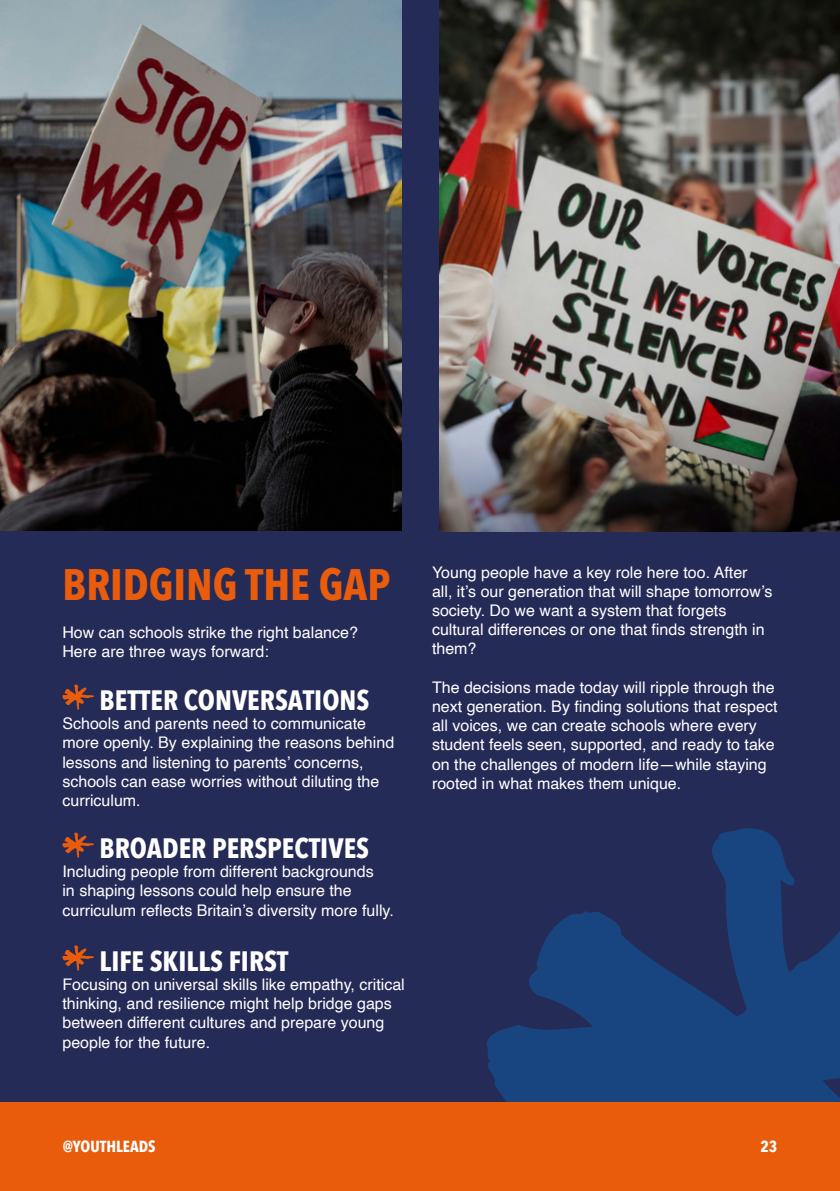
<style>
.page{position:relative;width:840px;height:1191px;background:#fff}
.page>*{position:absolute;margin:0;border:0;box-sizing:border-box;transform-origin:0 0}
.Pt_-_White{font:700 44px "Avenir Next Condensed";color:#e85c0c}
.Pt_-_White-2{font:700 28px "Avenir Next Condensed";color:#fff}
.Body_Copy_Black{font:700 28px "Avenir Next Condensed";color:#fff}
.Body_Copy_Black-2{font:16px/19.2px "Helvetica";color:#fff}
.t1{font:700 16px "Avenir Next Condensed";color:#fff}
</style>
<div class="page">
<div style="left:0;top:0;width:839px;height:1191px;background:#252b57"></div>
<svg style="left:486px;top:828px;width:353px;height:274px;fill:#184580"></svg>
<img style="left:0;top:0;width:402px;height:531px">
<img style="left:439px;top:0;width:400px;height:531px">
<svg style="left:62px;top:684px;width:32px;height:26px"></svg>
<svg style="left:62px;top:832px;width:32px;height:26px"></svg>
<svg style="left:62px;top:945px;width:32px;height:26px"></svg>
<div style="left:0;top:1102px;width:839px;height:89px;background:#e85c0c"></div>
<p class="Pt_-_White" style="left:62px;top:557px;width:329px">BRIDGING THE GAP</p>
<p class="Body_Copy_Black-2" style="left:62px;top:623px;width:297px">How can schools strike the right balance?</p>
<p class="Body_Copy_Black-2" style="left:62px;top:642px;width:208px">Here are three ways forward:</p>
<p class="Pt_-_White-2" style="left:99px;top:683px;width:271px">BETTER CONVERSATIONS</p>
<p class="Body_Copy_Black-2" style="left:62px;top:714px;width:333px">Schools and parents need to communicate more openly. By explaining the reasons behind lessons and listening to parents’ concerns, schools can ease worries without diluting the curriculum.</p>
<p class="Body_Copy_Black" style="left:99px;top:831px;width:271px">BROADER PERSPECTIVES</p>
<p class="Body_Copy_Black-2" style="left:62px;top:862px;width:333px">Including people from different backgrounds<br>in shaping lessons could help ensure the curriculum reflects Britain’s diversity more fully.</p>
<p class="Pt_-_White-2" style="left:99px;top:944px;width:190px">LIFE SKILLS FIRST</p>
<p class="Body_Copy_Black-2" style="left:62px;top:975px;width:344px">Focusing on universal skills like empathy, critical thinking, and resilience might help bridge gaps between different cultures and prepare young people for the future.</p>
<p class="Body_Copy_Black-2" style="left:432px;top:563px;width:342px">Young people have a key role here too. After<br>all, it’s our generation that will shape tomorrow’s society. Do we want a system that forgets cultural differences or one that finds strength in them?</p>
<p class="Body_Copy_Black-2" style="left:432px;top:678px;width:347px">The decisions made today will ripple through the next generation. By finding solutions that respect all voices, we can create schools where every student feels seen, supported, and ready to take on the challenges of modern life—while staying rooted in what makes them unique.</p>
<p class="t1" style="left:63px;top:1137px;width:94px">@YOUTHLEADS</p>
<p class="t1" style="left:760px;top:1137px;width:18px">23</p>
</div>
